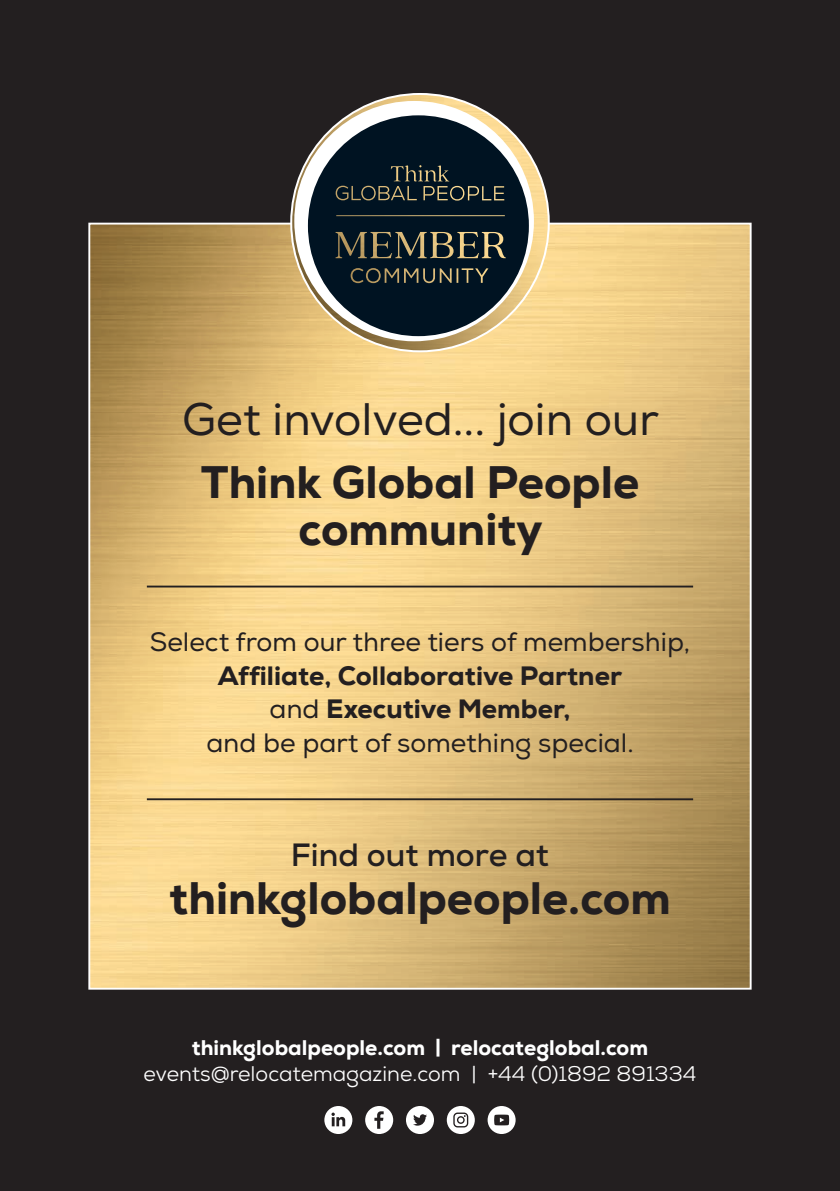
<style>
.page{position:relative;width:840px;height:1191px;background:#fff}
.page>*{position:absolute;margin:0;border:0;box-sizing:border-box;transform-origin:0 0}
.t1{font:800 45.4px/47.4px "Nexa";color:#231f20;text-align:center}
.t2{font:45.4px "Nexa";color:#231f20}
.t3{font:700 32.2px "Nexa";color:#231f20}
.t4{font:800 26.6px/33.8px "Nexa";color:#231f20;text-align:center}
.t5{font:26.6px "Nexa";color:#231f20}
.t6{font:21.2px "Nexa";color:#fff}
.t7{font:800 21.2px "Nexa";color:#fff}
.s1{font-weight:400}
</style>
<div class="page">
<div style="left:0;top:0;width:839px;height:1191px;background:#231f20"></div>
<svg style="left:324px;top:1106px;width:28px;height:28px"></svg>
<svg style="left:365px;top:1106px;width:28px;height:28px"></svg>
<svg style="left:406px;top:1106px;width:28px;height:28px"></svg>
<svg style="left:446px;top:1106px;width:28px;height:28px"></svg>
<svg style="left:487px;top:1106px;width:28px;height:28px"></svg>
<img style="left:91px;top:226px;width:657px;height:760px">
<hr style="left:147px;top:585px;width:545px;height:2px;background:#231f20">
<hr style="left:147px;top:798px;width:545px;height:2px;background:#231f20">
<img style="left:291px;top:94px;width:257px;height:257px">
<svg style="left:294px;top:101px;width:239px;height:240px"></svg>
<svg style="left:308px;top:115px;width:220px;height:221px;background:#3c4546"></svg>
<img style="left:335px;top:165px;width:129px;height:36px">
<h1 class="t2" style="left:182px;top:391px;width:477px">Get involved... join our</h1>
<h1 class="t1" style="left:200px;top:459px;width:440px">Think Global People community</h1>
<p class="t5" style="left:150px;top:625px;width:541px">Select from our three tiers of membership,</p>
<p class="t4" style="left:206px;top:658px;width:428px">Affiliate, Collaborative Partner <span class="s1">and</span> Executive Member,<br><span class="s1">and be part of something special.</span></p>
<p class="t3" style="left:291px;top:833px;width:259px">Find out more at</p>
<h1 class="t1" style="left:169px;top:874px;width:502px">thinkglobalpeople.com</h1>
<p class="t7" style="left:192px;top:1033px;width:457px">thinkglobalpeople.com | relocateglobal.com</p>
<p class="t6" style="left:143px;top:1060px;width:554px">events@relocatemagazine.com | +44 (0)1892 891334</p>
</div>
